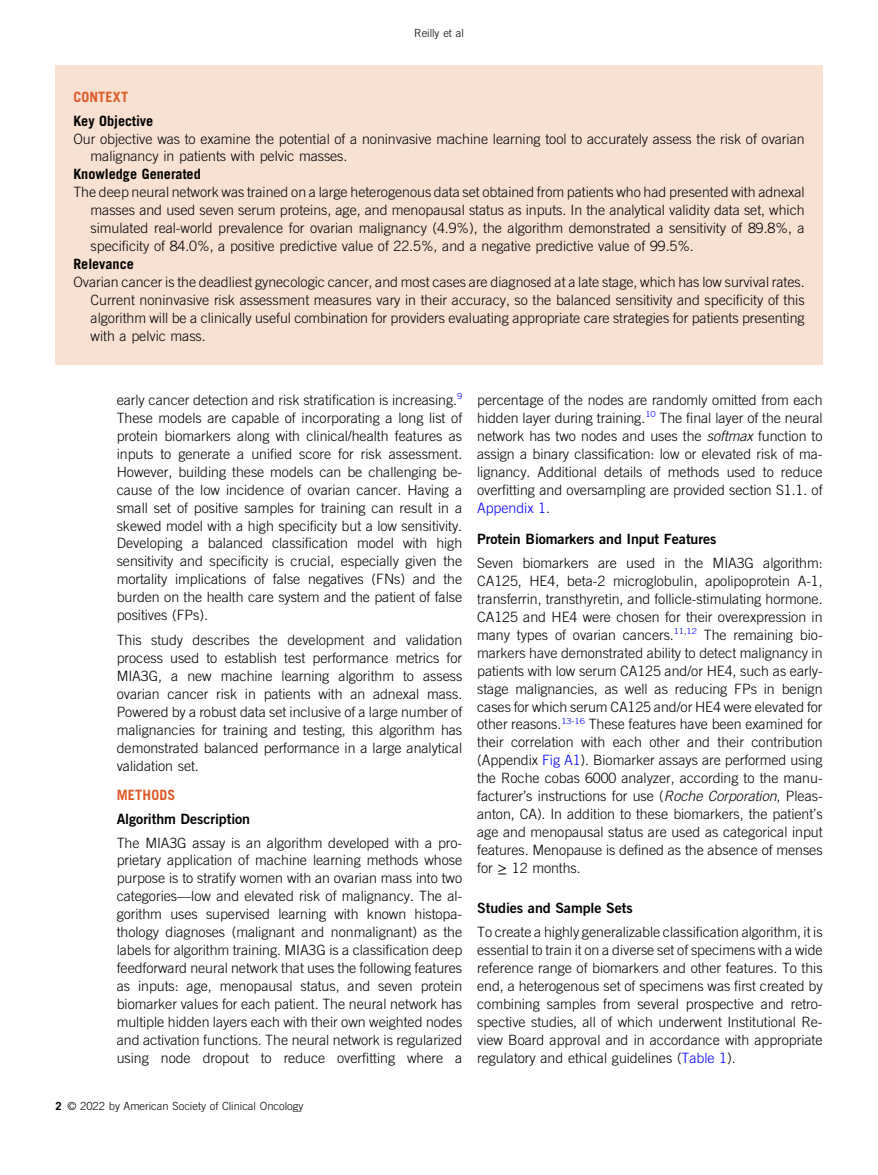
<style>
.page{position:relative;width:878px;height:1175px;background:#fff}
.page>*{position:absolute;margin:0;border:0;box-sizing:border-box;transform-origin:0 0}
.t1{font:14.25px/18px "Adv O Td 710 a 12 c";color:#000;text-align:justify}
.t2{font:14.25px "Adv OT8 a 0 d 451 b.B";color:#000}
.t3{font:14.25px "Adv O Tb 03 e 4648.B";color:#000}
.t4{font:14.25px "Adv O Tb 03 e 4648.B";letter-spacing:.015em;color:#de5a28}
.t5{font:11.25px "Adv O Td 710 a 12 c";color:#000}
.s1{font-family:"Adv O Td 710 a 12 c+fb"}
.s2{font-style:inherit}
.s3{font-family:"Adv O Tb 03 e 4648.B"}
.s4{font-family:"Adv O Ta 82 dc 243.I"}
.s5{color:#00f}
.s6{font-family:"Advmathsys"}
</style>
<div class="page">
<div style="left:55px;top:66px;width:767px;height:299px;background:#f9e1d2"></div>
<p class="t5" style="left:414px;top:29px;width:51px">Reilly et al</p>
<p class="t4" style="left:73px;top:91px;width:56px">CONTEXT</p>
<p class="t3" style="left:73px;top:115px;width:81px">Key Objective</p>
<p class="t1" style="left:91px;top:131px;width:715px;text-indent:-17px">Our objective was to examine the potential of a noninvasive machine learning tool to accurately assess the risk of ovarian malignancy in patients with pelvic masses.</p>
<p class="t3" style="left:73px;top:169px;width:129px">Knowledge Generated</p>
<p class="t1" style="left:91px;top:185px;width:715px;text-indent:-17px">The deep neural network was trained on a large heterogenous data set obtained from patients who had presented with adnexal masses and used seven serum proteins, age, and menopausal status as inputs. In the analytical validity data set, which simulated real-world prevalence for ovarian malignancy (4.9%), the algorithm demonstrated a sensitivity of 89.8%, a speci<span class="s1">fi</span>city of 84.0%, a positive predictive value of 22.5%, and a negative predictive value of 99.5%.</p>
<p class="t3" style="left:73px;top:259px;width:62px">Relevance</p>
<p class="t1" style="left:91px;top:274px;width:715px;text-indent:-17px">Ovarian cancer is the deadliest gynecologic cancer, and most cases are diagnosed at a late stage, which has low survival rates.<br>Current noninvasive risk assessment measures vary in their accuracy, so the balanced sensitivity and speci<span class="s1">fi</span>city of this algorithm will be a clinically useful combination for providers evaluating appropriate care strategies for patients presenting with a pelvic mass.</p>
<p class="t1" style="left:117px;top:392px;width:347px">early cancer detection and risk strati<span class="s1">fi</span>cation is increasing.<sup>9<br></sup>These models are capable of incorporating a long list of protein biomarkers along with clinical/health features as inputs to generate a uni<span class="s1">fi</span>ed score for risk assessment.<br>However, building these models can be challenging be&shy;cause of the low incidence of ovarian cancer. Having a small set of positive samples for training can result in a skewed model with a high speci<span class="s1">fi</span>city but a low sensitivity.<br>Developing a balanced classi<span class="s1">fi</span>cation model with high sensitivity and speci<span class="s1">fi</span>city is crucial, especially given the mortality implications of false negatives (FNs) and the burden on the health care system and the patient of false positives (FPs).</p>
<p class="t1" style="left:117px;top:632px;width:347px">This study describes the development and validation process used to establish test performance metrics for MIA3G, a new machine learning algorithm to assess ovarian cancer risk in patients with an adnexal mass.<br>Powered by a robust data set inclusive of a large number of malignancies for training and testing, this algorithm has demonstrated balanced performance in a large analytical validation set.</p>
<p class="t4" style="left:117px;top:789px;width:60px">METHODS</p>
<p class="t2" style="left:117px;top:813px;width:135px">Algorithm Description</p>
<p class="t1" style="left:117px;top:834px;width:347px">The MIA3G assay is an algorithm developed with a pro&shy;prietary application of machine learning methods whose purpose is to stratify women with an ovarian mass into two categories<span class="s2">—</span>low and elevated risk of malignancy. The al&shy;gorithm uses supervised learning with known histopa&shy;thology diagnoses (malignant and nonmalignant) as the labels for algorithm training. MIA3G is a classi<span class="s1">fi</span>cation deep feedforward neural network that uses the following features as inputs: age, menopausal status, and seven protein biomarker values for each patient. The neural network has multiple hidden layers each with their own weighted nodes and activation functions. The neural network is regularized using node dropout to reduce over<span class="s1">fi</span>tting where a</p>
<p class="t5" style="left:55px;top:1101px;width:249px"><span class="s3">2</span> © 2022 by American Society of Clinical Oncology</p>
<p class="t1" style="left:477px;top:392px;width:347px">percentage of the nodes are randomly omitted from each hidden layer during training.<sup>10</sup> The <span class="s1">fi</span>nal layer of the neural network has two nodes and uses the <span class="s4">softmax</span> function to assign a binary classi<span class="s1">fi</span>cation: low or elevated risk of ma&shy;lignancy. Additional details of methods used to reduce over<span class="s1">fi</span>tting and oversampling are provided section S1.1. of <span class="s5">Appendix 1</span>.</p>
<p class="t2" style="left:477px;top:534px;width:240px">Protein Biomarkers and Input Features</p>
<p class="t1" style="left:477px;top:555px;width:347px">Seven biomarkers are used in the MIA3G algorithm:<br>CA125, HE4, beta-2 microglobulin, apolipoprotein A-1, transferrin, transthyretin, and follicle-stimulating hormone.<br>CA125 and HE4 were chosen for their overexpression in many types of ovarian cancers.<sup>11</sup><sup>,</sup><sup>12</sup> The remaining bio&shy;markers have demonstrated ability to detect malignancy in patients with low serum CA125 and/or HE4, such as early&shy;stage malignancies, as well as reducing FPs in benign cases for which serum CA125 and/or HE4 were elevated for other reasons.<sup>13</sup><sup>-</sup><sup>16</sup> These features have been examined for their correlation with each other and their contribution (Appendix <span class="s5">Fig A1</span>). Biomarker assays are performed using the Roche cobas 6000 analyzer, according to the manu&shy;facturer<span class="s2">’</span>s instructions for use (<span class="s4">Roche Corporation</span>, Pleas&shy;anton, CA). In addition to these biomarkers, the patient<span class="s2">’</span>s age and menopausal status are used as categorical input features. Menopause is de<span class="s1">fi</span>ned as the absence of menses for <span class="s6">≥</span> 12 months.</p>
<p class="t2" style="left:477px;top:903px;width:157px">Studies and Sample Sets</p>
<p class="t1" style="left:477px;top:924px;width:347px">To create a highly generalizable classi<span class="s1">fi</span>cation algorithm, it is essential to train it on a diverse set of specimens with a wide reference range of biomarkers and other features. To this end, a heterogenous set of specimens was <span class="s1">fi</span>rst created by combining samples from several prospective and retro&shy;spective studies, all of which underwent Institutional Re&shy;view Board approval and in accordance with appropriate regulatory and ethical guidelines (<span class="s5">Table 1</span>).</p>
</div>
